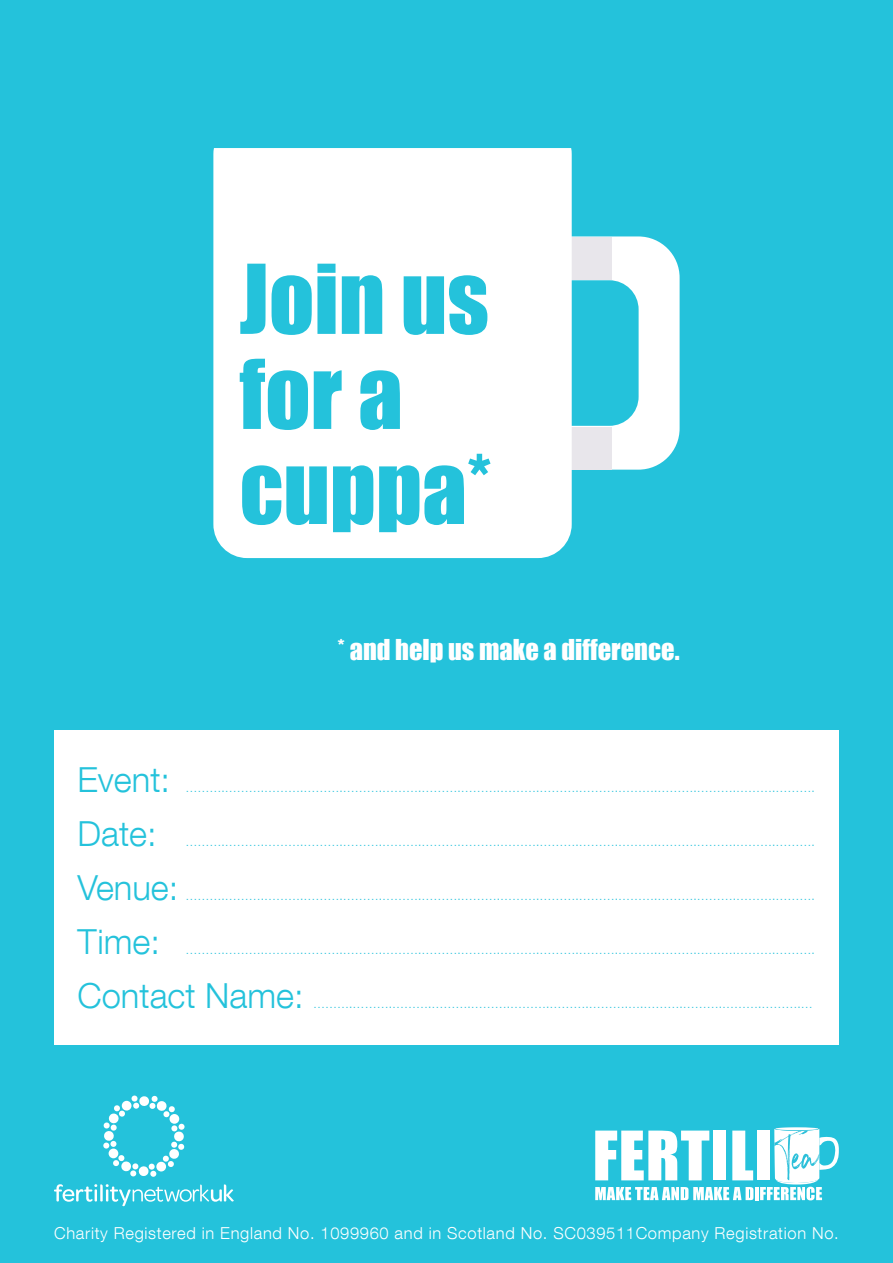
<style>
.page{position:relative;width:893px;height:1263px;background:#24c2db}
.page>*{position:absolute;margin:0;border:0;box-sizing:border-box;transform-origin:0 0}
.t1{font:88.8px/95.1px "Impact";color:#24c2db}
.t2{font:300 34.5px "Helvetica Neue LT Com";color:#24c2db}
.t3{font:26.4px "Impact";color:#fff}
.t4{font:300 16.5px "Helvetica Neue LT Com";letter-spacing:.04em;color:#fff}
.t5{font:300 12px "Helvetica Neue LT Com";color:#24c2db}
</style>
<div class="page">
<svg style="left:595px;top:1127px;width:244px;height:73px"></svg>
<div style="left:122px;top:1101px;width:10px;height:9px;background:#fff;border-radius:50%"></div>
<div style="left:109px;top:1148px;width:9px;height:10px;background:#fff;border-radius:50%"></div>
<svg style="left:103px;top:1105px;width:22px;height:43px"></svg>
<div style="left:156px;top:1162px;width:10px;height:9px;background:#fff;border-radius:50%"></div>
<svg style="left:113px;top:1155px;width:43px;height:22px"></svg>
<div style="left:170px;top:1114px;width:9px;height:10px;background:#fff;border-radius:50%"></div>
<svg style="left:162px;top:1124px;width:23px;height:43px"></svg>
<svg style="left:132px;top:1095px;width:43px;height:23px"></svg>
<svg style="left:54px;top:1184px;width:180px;height:22px"></svg>
<div style="left:54px;top:731px;width:785px;height:314px;background:#fff"></div>
<svg style="left:572px;top:236px;width:108px;height:234px"></svg>
<div style="left:559px;top:237px;width:52px;height:43px;background:#e8e6eb"></div>
<div style="left:559px;top:427px;width:52px;height:43px;background:#e8e6eb"></div>
<div style="left:213px;top:148px;width:359px;height:410px;background:#fff"></div>
<p class="t1" style="left:240px;top:249px;width:254px">Join us for a cuppa*</p>
<p class="t3" style="left:338px;top:629px;width:343px">* and help us make a difference.</p>
<p class="t2" style="left:77px;top:759px;width:94px">Event:</p>
<p class="t2" style="left:77px;top:813px;width:81px">Date:</p>
<p class="t2" style="left:77px;top:867px;width:103px">Venue:</p>
<p class="t5" style="left:185px;top:781px;width:631px">……….……….……….……….……….……….……….……….……….……….……….……….……….……….……….……….</p>
<p class="t5" style="left:185px;top:835px;width:631px">……….……….……….……….……….……….……….……….……….……….……….……….……….……….……….……….</p>
<p class="t5" style="left:185px;top:889px;width:631px">……….……….……….……….……….……….……….……….……….……….……….……….……….……….……….……….</p>
<p class="t2" style="left:77px;top:921px;width:84px">Time:</p>
<p class="t5" style="left:185px;top:943px;width:631px">……….……….……….……….……….……….……….……….……….……….……….……….……….……….……….……….</p>
<p class="t2" style="left:77px;top:975px;width:228px">Contact Name:</p>
<p class="t5" style="left:313px;top:997px;width:501px">……….……….……….……….……….……….……….……….….……….……….……….……….…</p>
<p class="t4" style="left:54px;top:1223px;width:786px">Charity Registered in England No. 1099960 and in Scotland No. SC039511Company Registration No.</p>
</div>
